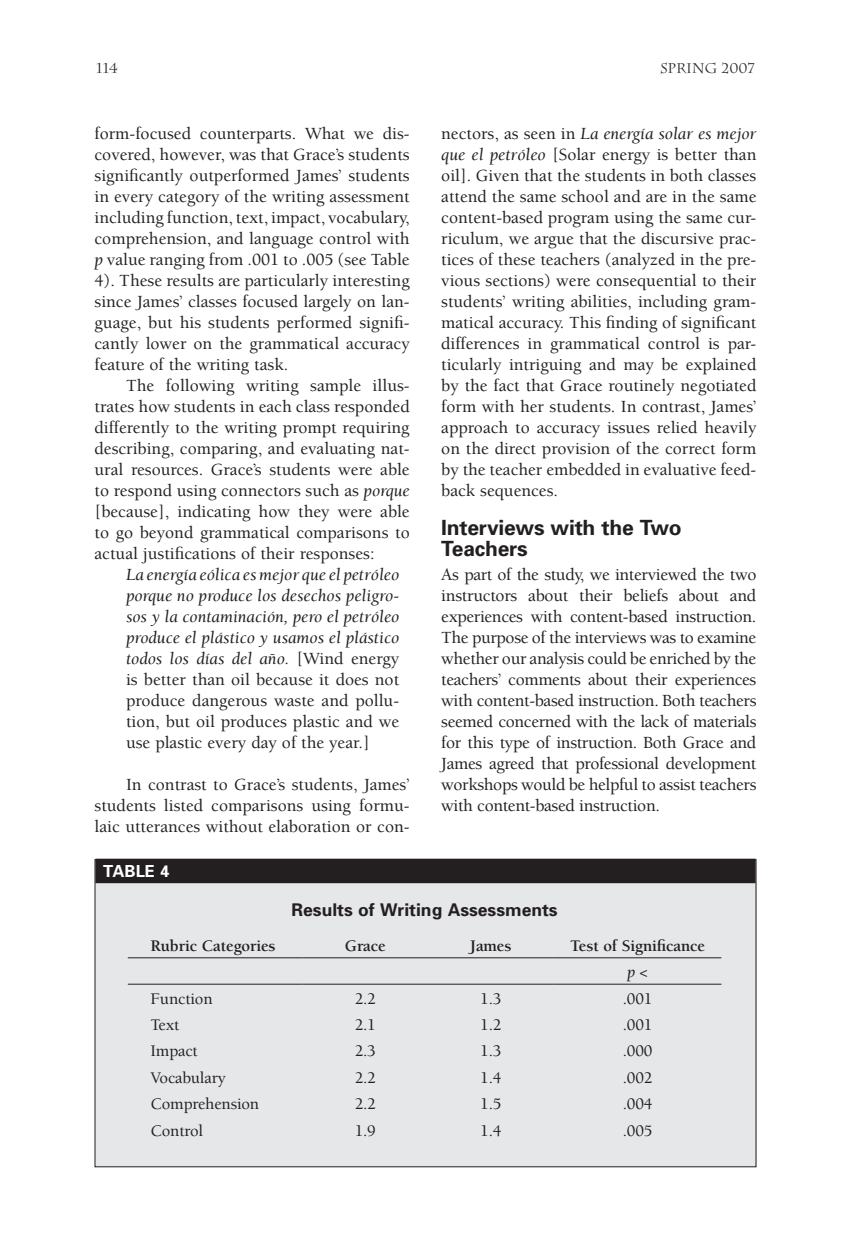
<style>
.page{position:relative;width:851px;height:1260px;background:#fff}
.page>*{position:absolute;margin:0;border:0;box-sizing:border-box;transform-origin:0 0}
.t1{font:700 21px/21px "Univers";letter-spacing:-.01em;color:#231f20}
.t2{font:500 17.5px/21px "Berkeley";color:#231f20;text-align:justify}
.t3{font:italic 17.5px/21px "Berkeley";color:#231f20;text-align:justify}
.t4{font:700 17.5px "Univers";color:#231f20}
.t5{font:500 16.62px "Berkeley";letter-spacing:-.01em;color:#231f20}
.t6{font:700 16.62px "Berkeley";letter-spacing:-.01em;color:#231f20}
.t7{font:700 16.62px "Univers";color:#fff}
.t8{font:italic 16.62px "Berkeley";color:#231f20}
.t9{font:14px "Charlemagne";letter-spacing:-.01em;color:#231f20}
.s1{font-weight:400;font-style:italic}
.s2{font-weight:500;font-style:normal}
</style>
<div class="page">
<div style="left:95px;top:860px;width:661px;height:307px;background:#e6e7e9"></div>
<div style="left:95px;top:859px;width:660px;height:24px;background:#231f20"></div>
<hr style="left:128px;top:984px;width:174px;height:1px;background:#231f20">
<hr style="left:302px;top:984px;width:126px;height:1px;background:#231f20">
<hr style="left:428px;top:984px;width:125px;height:1px;background:#231f20">
<hr style="left:553px;top:984px;width:168px;height:1px;background:#231f20">
<hr style="left:128px;top:958px;width:174px;height:1px;background:#231f20">
<hr style="left:302px;top:958px;width:126px;height:1px;background:#231f20">
<hr style="left:428px;top:958px;width:125px;height:1px;background:#231f20">
<hr style="left:553px;top:958px;width:168px;height:1px;background:#231f20">
<p class="t9" style="left:96px;top:60px;width:23px">114</p>
<p class="t9" style="left:660px;top:60px;width:96px">SPRING 2007</p>
<p class="t2" style="left:94px;top:123px;width:317px">form-focused counterparts. What we dis&shy;covered, however, was that Grace’s students significantly outperformed James’ students in every category of the writing assessment including function, text, impact, vocabulary, comprehension, and language control with <span class="s1">p</span> value ranging from .001 to .005 (see Table 4). These results are particularly interesting since James’ classes focused largely on lan&shy;guage, but his students performed signifi&shy;cantly lower on the grammatical accuracy feature of the writing task.</p>
<p class="t2" style="left:94px;top:375px;width:317px;text-indent:32px">The following writing sample illus&shy;trates how students in each class responded differently to the writing prompt requiring describing, comparing, and evaluating nat&shy;ural resources. Grace’s students were able to respond using connectors such as <span class="s1">porque </span>[because], indicating how they were able to go beyond grammatical comparisons to actual justifications of their responses:</p>
<p class="t3" style="left:126px;top:564px;width:275px">La energía eólica es mejor que el petróleo porque no produce los desechos peligro&shy;sos y la contaminación, pero el petróleo produce el plástico y usamos el plástico todos los días del año. <span class="s2">[Wind energy is better than oil because it does not produce dangerous waste and pollu&shy;tion, but oil produces plastic and we use plastic every day of the year.]</span></p>
<p class="t2" style="left:94px;top:774px;width:317px;text-indent:31px">In contrast to Grace’s students, James’ students listed comparisons using formu&shy;laic utterances without elaboration or con-</p>
<p class="t7" style="left:103px;top:861px;width:68px">TABLE 4</p>
<p class="t2" style="left:441px;top:123px;width:317px">nectors, as seen in <span class="s1">La energía solar es mejor que el petróleo</span> [Solar energy is better than oil]. Given that the students in both classes attend the same school and are in the same content-based program using the same cur&shy;riculum, we argue that the discursive prac&shy;tices of these teachers (analyzed in the pre&shy;vious sections) were consequential to their students’ writing abilities, including gram&shy;matical accuracy. This finding of significant differences in grammatical control is par&shy;ticularly intriguing and may be explained by the fact that Grace routinely negotiated form with her students. In contrast, James’ approach to accuracy issues relied heavily on the direct provision of the correct form by the teacher embedded in evaluative feed&shy;back sequences.</p>
<p class="t1" style="left:441px;top:516px;width:242px">Interviews with the Two<br>Teachers</p>
<p class="t2" style="left:441px;top:564px;width:317px">As part of the study, we interviewed the two instructors about their beliefs about and experiences with content-based instruction.<br>The purpose of the interviews was to examine whether our analysis could be enriched by the teachers’ comments about their experiences with content-based instruction. Both teachers seemed concerned with the lack of materials for this type of instruction. Both Grace and James agreed that professional development workshops would be helpful to assist teachers with content-based instruction.</p>
<p class="t4" style="left:291px;top:898px;width:267px">Results of Writing Assessments</p>
<p class="t6" style="left:150px;top:937px;width:127px">Rubric Categories</p>
<p class="t6" style="left:345px;top:937px;width:42px">Grace</p>
<p class="t6" style="left:470px;top:937px;width:43px">James</p>
<p class="t6" style="left:570px;top:937px;width:136px">Test of Significance</p>
<p class="t8" style="left:627px;top:963px;width:22px">p &lt;</p>
<p class="t5" style="left:150px;top:990px;width:63px">Function</p>
<p class="t5" style="left:354px;top:990px;width:23px">2.2</p>
<p class="t5" style="left:480px;top:990px;width:23px">1.3</p>
<p class="t5" style="left:622px;top:990px;width:31px">.001</p>
<p class="t5" style="left:150px;top:1016px;width:30px">Text</p>
<p class="t5" style="left:354px;top:1016px;width:23px">2.1</p>
<p class="t5" style="left:480px;top:1016px;width:23px">1.2</p>
<p class="t5" style="left:622px;top:1016px;width:31px">.001</p>
<p class="t5" style="left:150px;top:1042px;width:49px">Impact</p>
<p class="t5" style="left:354px;top:1042px;width:23px">2.3</p>
<p class="t5" style="left:480px;top:1042px;width:23px">1.3</p>
<p class="t5" style="left:622px;top:1042px;width:31px">.000</p>
<p class="t5" style="left:150px;top:1069px;width:77px">Vocabulary</p>
<p class="t5" style="left:354px;top:1069px;width:23px">2.2</p>
<p class="t5" style="left:480px;top:1069px;width:23px">1.4</p>
<p class="t5" style="left:622px;top:1069px;width:31px">.002</p>
<p class="t5" style="left:150px;top:1095px;width:110px">Comprehension</p>
<p class="t5" style="left:354px;top:1095px;width:23px">2.2</p>
<p class="t5" style="left:480px;top:1095px;width:23px">1.5</p>
<p class="t5" style="left:622px;top:1095px;width:31px">.004</p>
<p class="t5" style="left:150px;top:1122px;width:54px">Control</p>
<p class="t5" style="left:354px;top:1122px;width:23px">1.9</p>
<p class="t5" style="left:480px;top:1122px;width:23px">1.4</p>
<p class="t5" style="left:622px;top:1122px;width:31px">.005</p>
</div>
